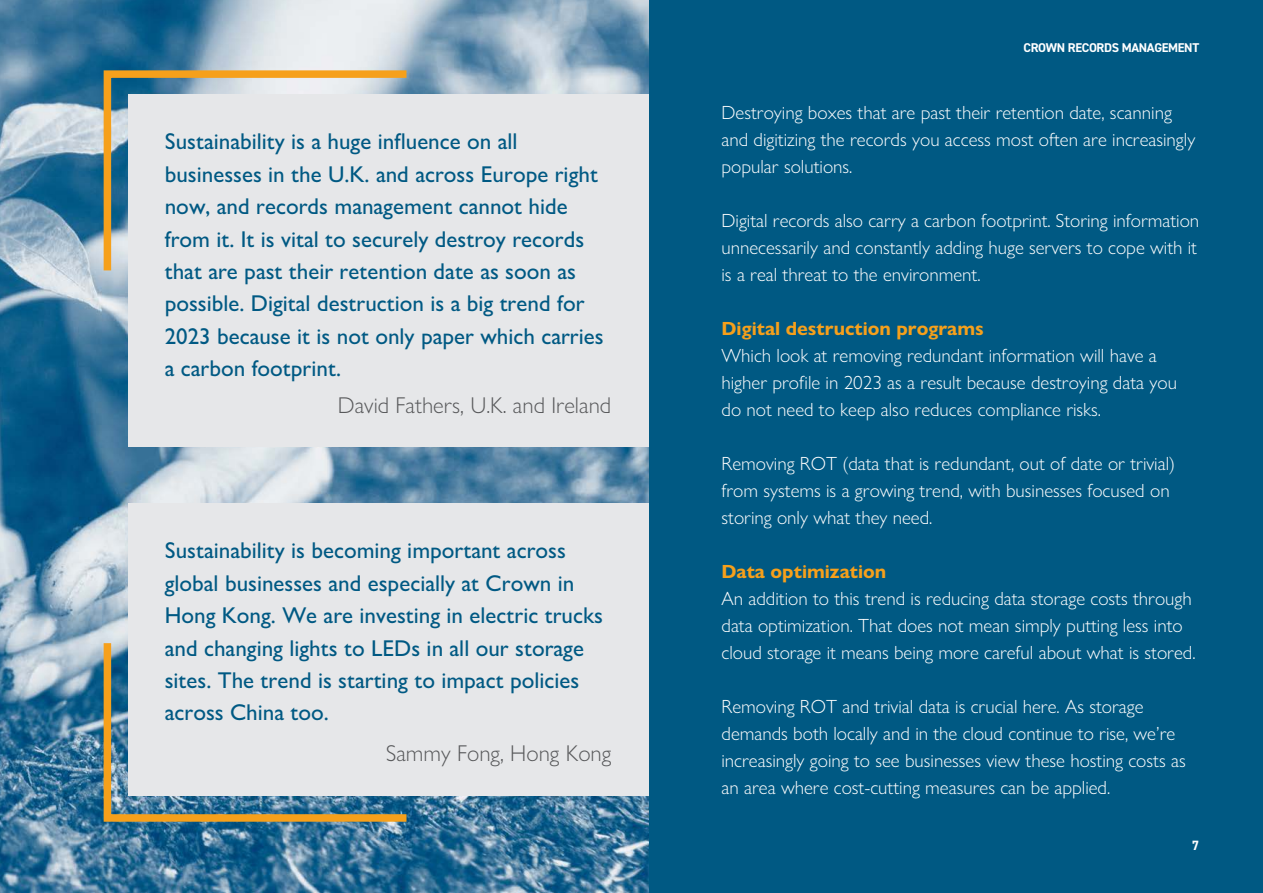
<style>
.page{position:relative;width:1263px;height:893px;background:#005983}
.page>*{position:absolute;margin:0;border:0;box-sizing:border-box;transform-origin:0 0}
.Body_Text__Grey{font:500 22.95px/32.4px "Gill Sans Nova";color:#005983}
.Body_Text__Grey-2{font:300 22.95px "Gill Sans Nova";color:#57585a}
.Body_Text__Grey-3{font:300 19.2px/27px "Gill Sans Nova";color:#fff}
.Body_Text__Grey-4{font:700 19.2px "Gill Sans Nova";color:#f6a01b}
.t1{font:700 13.5px "DIN2014";color:#fff}
.t2{font:700 12.75px "DIN2014";letter-spacing:-.025em;color:#fff}
</style>
<div class="page">
<img style="left:0;top:0;width:648px;height:893px">
<div style="left:128px;top:94px;width:520px;height:353px;background:#e6e7e9"></div>
<svg style="left:100px;top:67px;width:314px;height:211px"></svg>
<div style="left:128px;top:503px;width:520px;height:293px;background:#e6e7e9"></div>
<svg style="left:100px;top:636px;width:314px;height:189px"></svg>
<p class="Body_Text__Grey" style="left:165px;top:125px;width:440px">Sustainability is a huge influence on all businesses in the U.K. and across Europe right now, and records management cannot hide from it. It is vital to securely destroy records that are past their retention date as soon as possible. Digital destruction is a big trend for 2023 because it is not only paper which carries a carbon footprint.</p>
<p class="Body_Text__Grey-2" style="left:338px;top:391px;width:275px">David Fathers, U.K. and Ireland</p>
<p class="Body_Text__Grey" style="left:165px;top:534px;width:440px">Sustainability is becoming important across global businesses and especially at Crown in Hong Kong. We are investing in electric trucks and changing lights to LEDs in all our storage sites. The trend is starting to impact policies across China too.</p>
<p class="Body_Text__Grey-2" style="left:386px;top:739px;width:227px">Sammy Fong, Hong Kong</p>
<p class="t2" style="left:1023px;top:40px;width:177px">CROWN RECORDS MANAGEMENT</p>
<p class="Body_Text__Grey-3" style="left:721px;top:98px;width:475px">Destroying boxes that are past their retention date, scanning and digitizing the records you access most often are increasingly popular solutions.</p>
<p class="Body_Text__Grey-3" style="left:721px;top:206px;width:479px;text-align:justify">Digital records also carry a carbon footprint. Storing information unnecessarily and constantly adding huge servers to cope with it is a real threat to the environment.</p>
<p class="Body_Text__Grey-4" style="left:721px;top:316px;width:264px">Digital destruction programs</p>
<p class="Body_Text__Grey-3" style="left:721px;top:342px;width:457px">Which look at removing redundant information will have a higher profile in 2023 as a result because destroying data you do not need to keep also reduces compliance risks.</p>
<p class="Body_Text__Grey-3" style="left:721px;top:450px;width:455px">Removing ROT (data that is redundant, out of date or trivial) from systems is a growing trend, with businesses focused on storing only what they need.</p>
<p class="Body_Text__Grey-4" style="left:721px;top:559px;width:166px">Data optimization</p>
<p class="Body_Text__Grey-3" style="left:721px;top:585px;width:475px">An addition to this trend is reducing data storage costs through data optimization. That does not mean simply putting less into cloud storage it means being more careful about what is stored.</p>
<p class="Body_Text__Grey-3" style="left:721px;top:693px;width:466px">Removing ROT and trivial data is crucial here. As storage demands both locally and in the cloud continue to rise, we’re increasingly going to see businesses view these hosting costs as an area where cost-cutting measures can be applied.</p>
<p class="t1" style="left:1192px;top:837px;width:9px">7</p>
</div>
